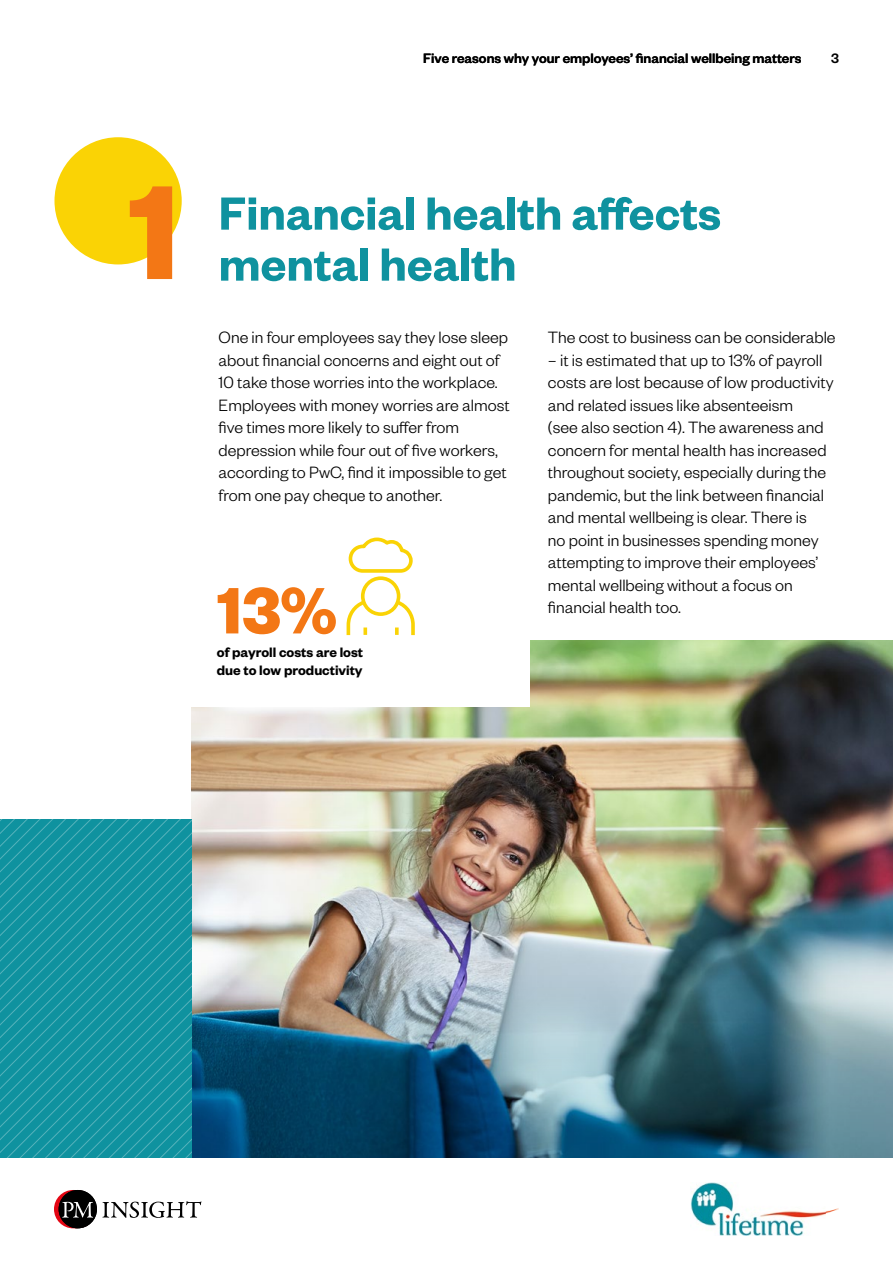
<style>
.page{position:relative;width:893px;height:1263px;background:#fff}
.page>*{position:absolute;margin:0;border:0;box-sizing:border-box;transform-origin:0 0}
.t1{font:700 147px "Founders Grotesk";color:#f37715}
.t2{font:700 72px "Founders Grotesk";color:#f37715}
.t3{font:600 51px/51px "Founders Grotesk";color:#0f929f}
.t4{font:300 18px/22.5px "Founders Grotesk";color:#000}
.t5{font:500 15px "Founders Grotesk";color:#000}
.t6{font:600 15px/18px "Founders Grotesk";color:#000}
</style>
<div class="page">
<svg style="left:102px;top:1201px;width:99px;height:17px"></svg>
<div style="left:59px;top:1190px;width:38px;height:38px;background:#000;border-radius:50%"></div>
<svg style="left:54px;top:1190px;width:39px;height:38px"></svg>
<img style="left:690px;top:1183px;width:149px;height:52px">
<img style="left:191px;top:641px;width:702px;height:261px">
<div style="left:149px;top:323px;width:380px;height:383px;background:#fff"></div>
<div style="left:54px;top:137px;width:128px;height:127px;background:#fad305;border-radius:50%"></div>
<svg style="left:346px;top:537px;width:69px;height:99px"></svg>
<img style="left:191px;top:902px;width:702px;height:256px">
<svg style="left:0;top:819px;width:191px;height:339px;background:#1695a2"></svg>
<p class="t5" style="left:423px;top:49px;width:380px">Five reasons why your employees’ financial wellbeing matters</p>
<p class="t5" style="left:831px;top:49px;width:9px">3</p>
<h1 class="t1" style="left:128px;top:138px;width:54px">1</h1>
<h3 class="t3" style="left:219px;top:185px;width:504px">Financial health affects mental health</h3>
<p class="t4" style="left:219px;top:325px;width:292px">One in four employees say they lose sleep about financial concerns and eight out of 10 take those worries into the workplace.<br>Employees with money worries are almost five times more likely to suffer from depression while four out of five workers, according to PwC, find it impossible to get from one pay cheque to another.</p>
<h2 class="t2" style="left:217px;top:564px;width:122px">13%</h2>
<p class="t6" style="left:217px;top:643px;width:148px">of payroll costs are lost due to low productivity</p>
<p class="t4" style="left:548px;top:325px;width:289px">The cost to business can be considerable</p>
<p class="t4" style="left:548px;top:348px;width:287px">– it is estimated that up to 13% of payroll costs are lost because of low productivity and related issues like absenteeism<br>(see also section 4). The awareness and concern for mental health has increased throughout society, especially during the pandemic, but the link between financial and mental wellbeing is clear. There is<br>no point in businesses spending money attempting to improve their employees’ mental wellbeing without a focus on financial health too.</p>
</div>
